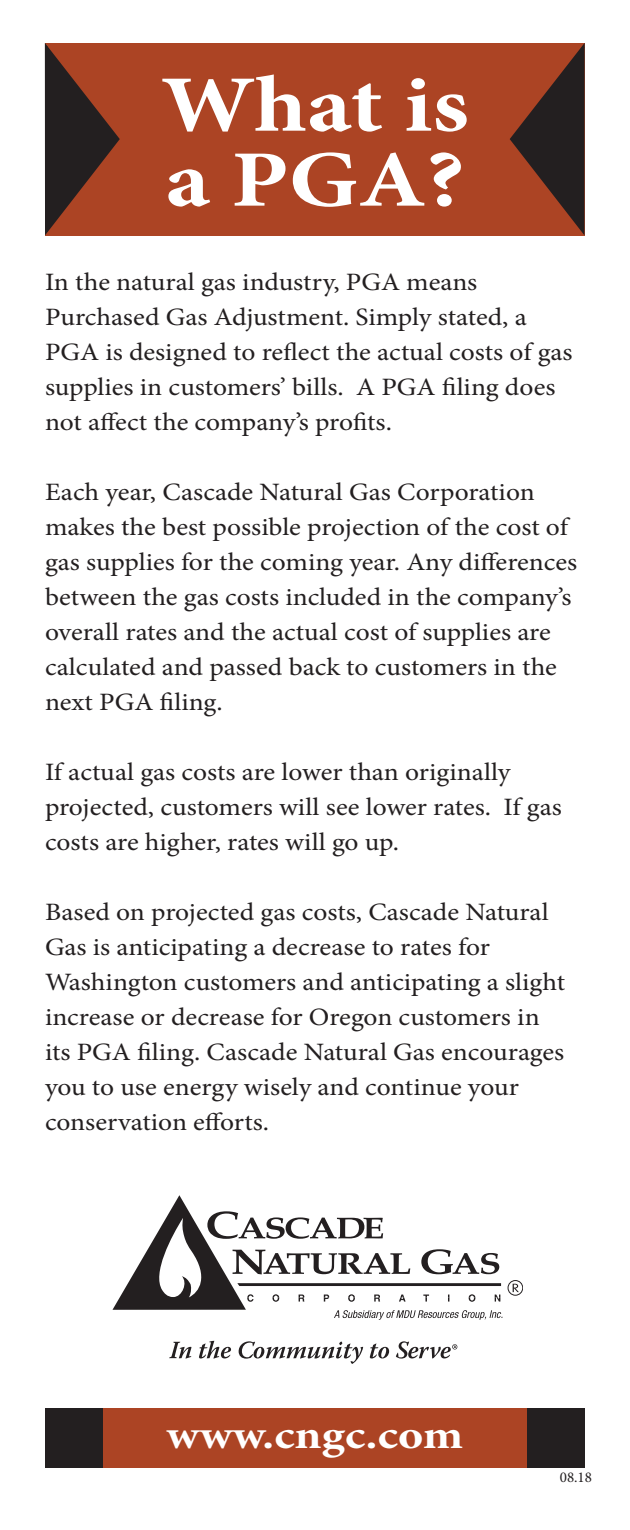
<style>
.page{position:relative;width:630px;height:1530px;background:#fff}
.page>*{position:absolute;margin:0;border:0;box-sizing:border-box;transform-origin:0 0}
.t1{font:700 80px/75px "Minion Pro";color:#fff;scale:1.2 1}
.t2{font:700 40px "Minion Pro";color:#fff;scale:1.2 1}
.t3{font:25px/35px "Minion Pro";color:#231f20;scale:1.1 1}
.t4{font:15px "Minion Pro";color:#231f20}
</style>
<div class="page">
<div style="left:45px;top:43px;width:540px;height:192px;background:#ac4424"></div>
<div style="left:45px;top:1408px;width:540px;height:60px;background:#ac4424"></div>
<svg style="left:513px;top:1284px;width:6px;height:8px"></svg>
<div style="left:508px;top:1280px;width:15px;height:15px;border:1px solid #231f20;border-radius:50%"></div>
<svg style="left:112px;top:1195px;width:391px;height:125px"></svg>
<svg style="left:169px;top:1342px;width:23px;height:17px"></svg>
<svg style="left:199px;top:1341px;width:32px;height:18px"></svg>
<svg style="left:239px;top:1341px;width:124px;height:23px"></svg>
<svg style="left:370px;top:1343px;width:19px;height:15px"></svg>
<svg style="left:396px;top:1341px;width:61px;height:18px"></svg>
<svg style="left:44px;top:43px;width:77px;height:193px"></svg>
<svg style="left:508px;top:43px;width:77px;height:193px"></svg>
<div style="left:45px;top:1408px;width:58px;height:60px;background:#231f20"></div>
<div style="left:527px;top:1408px;width:58px;height:60px;background:#231f20"></div>
<h1 class="t1" style="left:161px;top:67px;width:258px">What is a PGA?</h1>
<p class="t3" style="left:45px;top:265px;width:481px">In the natural gas industry, PGA means Purchased Gas Adjustment. Simply stated, a PGA is designed to reflect the actual costs of gas supplies in customers’ bills. A PGA filing does not affect the company’s profits.</p>
<p class="t3" style="left:45px;top:475px;width:485px">Each year, Cascade Natural Gas Corporation makes the best possible projection of the cost of gas supplies for the coming year. Any differences between the gas costs included in the company’s overall rates and the actual cost of supplies are calculated and passed back to customers in the next PGA filing.</p>
<p class="t3" style="left:45px;top:755px;width:471px">If actual gas costs are lower than originally projected, customers will see lower rates. If gas costs are higher, rates will go up.</p>
<p class="t3" style="left:45px;top:895px;width:474px">Based on projected gas costs, Cascade Natural Gas is anticipating a decrease to rates for Washington customers and anticipating a slight increase or decrease for Oregon customers in its PGA filing. Cascade Natural Gas encourages you to use energy wisely and continue your conservation efforts.</p>
<h2 class="t2" style="left:167px;top:1407px;width:249px">www.cngc.com</h2>
<p class="t4" style="left:560px;top:1468px;width:34px">08.18</p>
</div>
